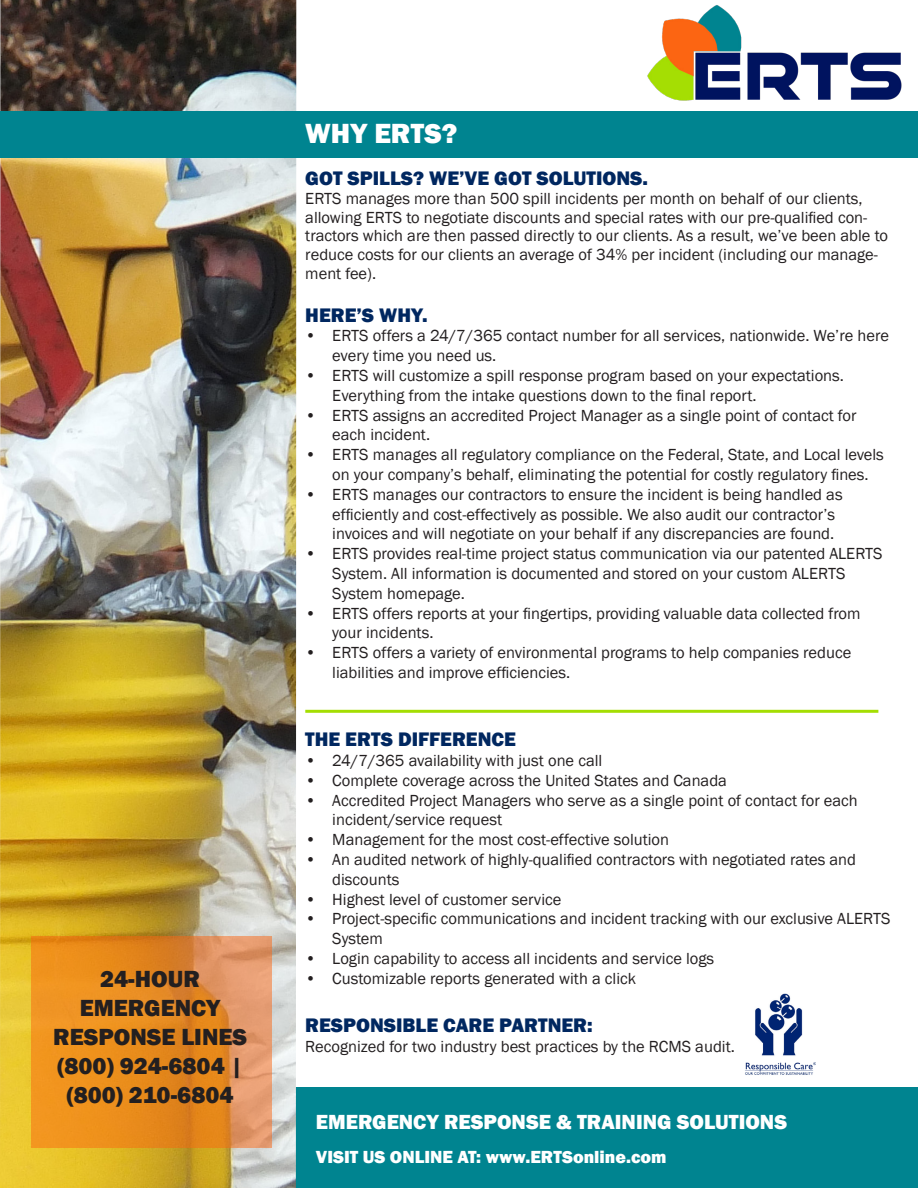
<style>
.page{position:relative;width:918px;height:1188px;background:#fff}
.page>*{position:absolute;margin:0;border:0;box-sizing:border-box;transform-origin:0 0}
.t1{font:800 28.5px "Franklin Gothic";color:#fff}
.t2{font:800 24px/28.8px "Franklin Gothic";color:#231f20;text-align:center}
.t3{font:800 21px "Franklin Gothic";color:#fff}
.t4{font:800 20.1px "Franklin Gothic";color:#002760}
.t5{font:800 18px "Franklin Gothic";color:#fff}
.t6{font:16.5px/19.8px "Franklin Gothic";color:#231f20}
</style>
<div class="page">
<div style="left:272px;top:1087px;width:646px;height:101px;background:#008490"></div>
<img style="left:0;top:0;width:296px;height:1188px">
<div style="left:0;top:111px;width:918px;height:47px;background:#008490"></div>
<svg style="left:31px;top:936px;width:241px;height:212px;background:#e78e2e"></svg>
<img style="left:647px;top:5px;width:255px;height:96px">
<img style="left:745px;top:993px;width:70px;height:82px">
<hr style="left:305px;top:710px;width:573px;height:3px;background:#a4de02">
<p class="t2" style="left:53px;top:965px;width:195px">24-HOUR<br>EMERGENCY<br>RESPONSE LINES</p>
<p class="t2" style="left:57px;top:1051px;width:187px">(800) 924-6804 | (800) 210-6804</p>
<p class="t1" style="left:305px;top:115px;width:154px">WHY ERTS?</p>
<p class="t4" style="left:305px;top:165px;width:344px">GOT SPILLS? WE’VE GOT SOLUTIONS.</p>
<p class="t6" style="left:305px;top:189px;width:584px;line-height:18.8px">ERTS manages more than 500 spill incidents per month on behalf of our clients, allowing ERTS to negotiate discounts and special rates with our pre-qualified con&shy;tractors which are then passed directly to our clients. As a result, we’ve been able to reduce costs for our clients an average of 34% per incident (including our manage&shy;ment fee).</p>
<p class="t4" style="left:305px;top:302px;width:124px">HERE’S WHY.</p>
<p class="t6" style="left:332px;top:326px;width:558px;text-indent:-27px">• ERTS offers a 24/7/365 contact number for all services, nationwide. We’re here every time you need us.</p>
<p class="t6" style="left:332px;top:366px;width:513px;text-indent:-27px">• ERTS will customize a spill response program based on your expectations.<br>Everything from the intake questions down to the final report.</p>
<p class="t6" style="left:332px;top:406px;width:526px;text-indent:-27px">• ERTS assigns an accredited Project Manager as a single point of contact for each incident.</p>
<p class="t6" style="left:332px;top:445px;width:553px;text-indent:-27px">• ERTS manages all regulatory compliance on the Federal, State, and Local levels on your company’s behalf, eliminating the potential for costly regulatory fines.</p>
<p class="t6" style="left:332px;top:485px;width:512px;text-indent:-27px">• ERTS manages our contractors to ensure the incident is being handled as efficiently and cost-effectively as possible. We also audit our contractor’s invoices and will negotiate on your behalf if any discrepancies are found.</p>
<p class="t6" style="left:332px;top:544px;width:552px;text-indent:-27px">• ERTS provides real-time project status communication via our patented ALERTS<br>System. All information is documented and stored on your custom ALERTS<br>System homepage.</p>
<p class="t6" style="left:332px;top:604px;width:530px;text-indent:-27px">• ERTS offers reports at your fingertips, providing valuable data collected from your incidents.</p>
<p class="t6" style="left:332px;top:643px;width:521px;text-indent:-27px">• ERTS offers a variety of environmental programs to help companies reduce liabilities and improve efficiencies.</p>
<p class="t4" style="left:305px;top:726px;width:212px">THE ERTS DIFFERENCE</p>
<p class="t6" style="left:305px;top:751px;width:299px">• 24/7/365 availability with just one call</p>
<p class="t6" style="left:305px;top:771px;width:423px">• Complete coverage across the United States and Canada</p>
<p class="t6" style="left:332px;top:791px;width:527px;text-indent:-27px">• Accredited Project Managers who serve as a single point of contact for each incident/service request</p>
<p class="t6" style="left:305px;top:830px;width:365px">• Management for the most cost-effective solution</p>
<p class="t6" style="left:332px;top:850px;width:525px;text-indent:-27px">• An audited network of highly-qualified contractors with negotiated rates and discounts</p>
<p class="t6" style="left:305px;top:890px;width:258px">• Highest level of customer service</p>
<p class="t6" style="left:332px;top:909px;width:560px;text-indent:-27px">• Project-specific communications and incident tracking with our exclusive ALERTS<br>System</p>
<p class="t6" style="left:305px;top:949px;width:410px">• Login capability to access all incidents and service logs</p>
<p class="t6" style="left:305px;top:969px;width:332px">• Customizable reports generated with a click</p>
<p class="t4" style="left:305px;top:1012px;width:289px">RESPONSIBLE CARE PARTNER:</p>
<p class="t6" style="left:305px;top:1037px;width:431px">Recognized for two industry best practices by the RCMS audit.</p>
<p class="t3" style="left:316px;top:1108px;width:473px">EMERGENCY RESPONSE &amp; TRAINING SOLUTIONS</p>
<p class="t5" style="left:316px;top:1145px;width:352px">VISIT US ONLINE AT: www.ERTSonline.com</p>
</div>
